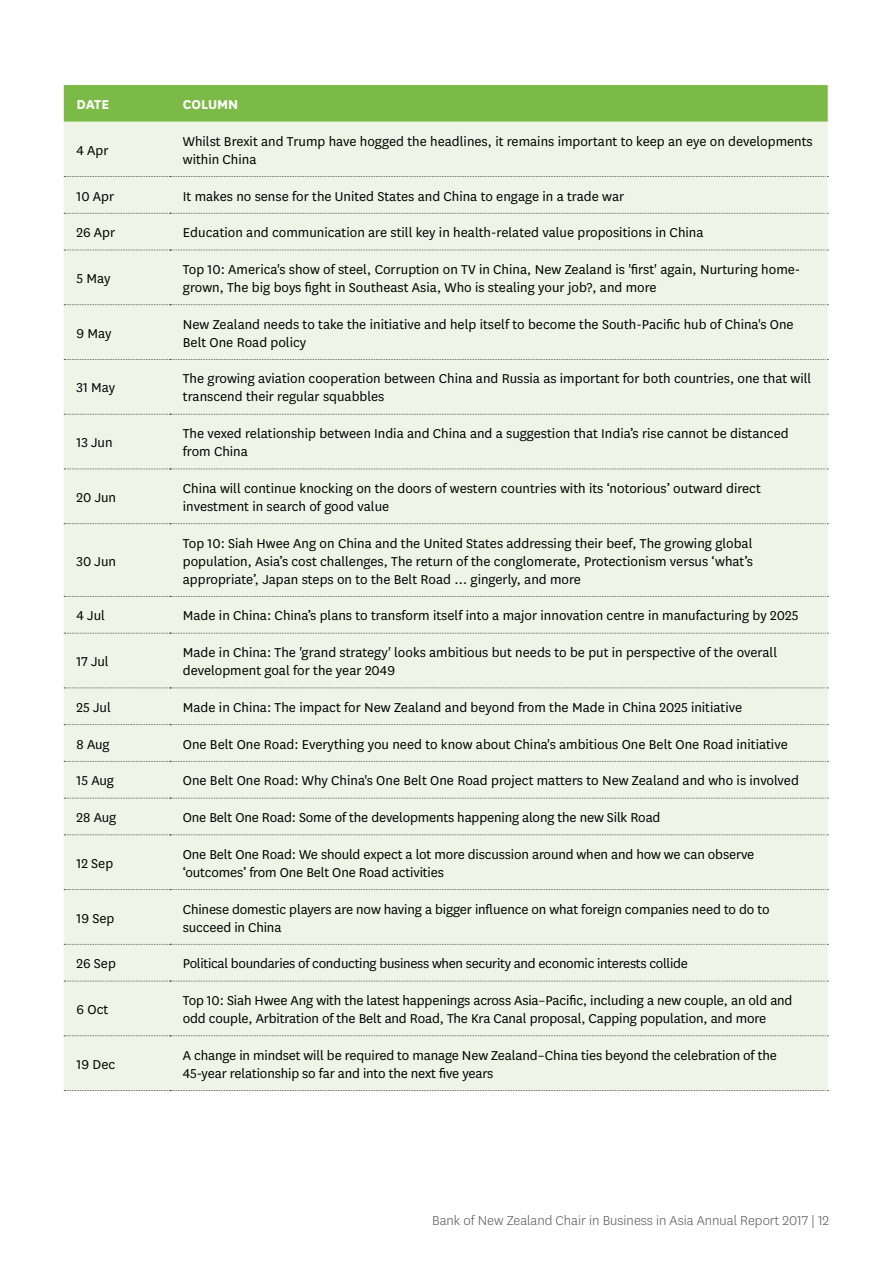
<style>
.page{position:relative;width:893px;height:1263px;background:#fff}
.page>*{position:absolute;margin:0;border:0;box-sizing:border-box;transform-origin:0 0}
.t1{font:15px/18px "National";color:#000}
.t2{font:15px "National";letter-spacing:-.02em;color:#000}
.t3{font:300 15px "National";color:#575756}
.t4{font:700 15px "National";color:#fff}
</style>
<div class="page">
<div style="left:64px;top:85px;width:764px;height:37px;background:#7cba47"></div>
<div style="left:64px;top:122px;width:764px;height:968px;background:#eef5e7"></div>
<svg style="left:64px;top:1090px;width:764px;height:1px"></svg>
<svg style="left:64px;top:834px;width:764px;height:1px"></svg>
<svg style="left:64px;top:889px;width:764px;height:1px"></svg>
<svg style="left:64px;top:944px;width:764px;height:1px"></svg>
<svg style="left:64px;top:981px;width:764px;height:1px"></svg>
<svg style="left:64px;top:1035px;width:764px;height:1px"></svg>
<svg style="left:64px;top:176px;width:764px;height:1px"></svg>
<svg style="left:64px;top:213px;width:764px;height:1px"></svg>
<svg style="left:64px;top:250px;width:764px;height:1px"></svg>
<svg style="left:64px;top:304px;width:764px;height:1px"></svg>
<svg style="left:64px;top:359px;width:764px;height:1px"></svg>
<svg style="left:64px;top:414px;width:764px;height:1px"></svg>
<svg style="left:64px;top:469px;width:764px;height:1px"></svg>
<svg style="left:64px;top:523px;width:764px;height:1px"></svg>
<svg style="left:64px;top:596px;width:764px;height:1px"></svg>
<svg style="left:64px;top:633px;width:764px;height:1px"></svg>
<svg style="left:64px;top:687px;width:764px;height:1px"></svg>
<svg style="left:64px;top:724px;width:764px;height:1px"></svg>
<svg style="left:64px;top:761px;width:764px;height:1px"></svg>
<svg style="left:64px;top:798px;width:764px;height:1px"></svg>
<p class="t4" style="left:77px;top:94px;width:34px">DATE</p>
<p class="t4" style="left:183px;top:94px;width:57px">COLUMN</p>
<p class="t1" style="left:77px;top:141px;width:34px">4 Apr</p>
<p class="t1" style="left:183px;top:132px;width:631px">Whilst Brexit and Trump have hogged the headlines, it remains important to keep an eye on developments within China</p>
<p class="t1" style="left:77px;top:186px;width:39px">10 Apr</p>
<p class="t1" style="left:183px;top:186px;width:443px">It makes no sense for the United States and China to engage in a trade war</p>
<p class="t1" style="left:77px;top:223px;width:40px">26 Apr</p>
<p class="t1" style="left:183px;top:223px;width:522px">Education and communication are still key in health-related value propositions in China</p>
<p class="t1" style="left:77px;top:269px;width:35px">5 May</p>
<p class="t1" style="left:183px;top:260px;width:619px">Top 10: America's show of steel, Corruption on TV in China, New Zealand is 'first' again, Nurturing home&shy;grown, The big boys fight in Southeast Asia, Who is stealing your job?, and more</p>
<p class="t1" style="left:77px;top:323px;width:37px">9 May</p>
<p class="t1" style="left:183px;top:314px;width:612px">New Zealand needs to take the initiative and help itself to become the South-Pacific hub of China's One<br>Belt One Road policy</p>
<p class="t1" style="left:77px;top:378px;width:40px">31 May</p>
<p class="t1" style="left:183px;top:369px;width:630px">The growing aviation cooperation between China and Russia as important for both countries, one that will transcend their regular squabbles</p>
<p class="t1" style="left:77px;top:433px;width:38px">13 Jun</p>
<p class="t1" style="left:183px;top:424px;width:607px">The vexed relationship between India and China and a suggestion that India’s rise cannot be distanced from China</p>
<p class="t1" style="left:77px;top:488px;width:41px">20 Jun</p>
<p class="t1" style="left:183px;top:479px;width:580px">China will continue knocking on the doors of western countries with its ‘notorious’ outward direct investment in search of good value</p>
<p class="t1" style="left:77px;top:551px;width:41px">30 Jun</p>
<p class="t1" style="left:183px;top:533px;width:572px;text-align:justify">Top 10: Siah Hwee Ang on China and the United States addressing their beef, The growing global population, Asia’s cost challenges, The return of the conglomerate, Protectionism versus ‘what’s appropriate’, Japan steps on to the Belt Road … gingerly, and more</p>
<p class="t1" style="left:77px;top:606px;width:30px">4 Jul</p>
<p class="t1" style="left:183px;top:606px;width:617px">Made in China: China’s plans to transform itself into a major innovation centre in manufacturing by 2025</p>
<p class="t1" style="left:77px;top:652px;width:34px">17 Jul</p>
<p class="t1" style="left:183px;top:643px;width:596px">Made in China: The 'grand strategy' looks ambitious but needs to be put in perspective of the overall development goal for the year 2049</p>
<p class="t1" style="left:77px;top:698px;width:36px">25 Jul</p>
<p class="t1" style="left:183px;top:698px;width:561px">Made in China: The impact for New Zealand and beyond from the Made in China 2025 initiative</p>
<p class="t1" style="left:77px;top:734px;width:35px">8 Aug</p>
<p class="t1" style="left:183px;top:734px;width:606px">One Belt One Road: Everything you need to know about China's ambitious One Belt One Road initiative</p>
<p class="t1" style="left:77px;top:771px;width:39px">15 Aug</p>
<p class="t1" style="left:183px;top:771px;width:618px">One Belt One Road: Why China's One Belt One Road project matters to New Zealand and who is involved</p>
<p class="t1" style="left:77px;top:808px;width:41px">28 Aug</p>
<p class="t1" style="left:183px;top:808px;width:479px">One Belt One Road: Some of the developments happening along the new Silk Road</p>
<p class="t1" style="left:77px;top:854px;width:38px">12 Sep</p>
<p class="t1" style="left:183px;top:845px;width:573px">One Belt One Road: We should expect a lot more discussion around when and how we can observe ‘outcomes’ from One Belt One Road activities</p>
<p class="t1" style="left:77px;top:908px;width:39px">19 Sep</p>
<p class="t1" style="left:183px;top:899px;width:588px">Chinese domestic players are now having a bigger influence on what foreign companies need to do to succeed in China</p>
<p class="t1" style="left:77px;top:954px;width:41px">26 Sep</p>
<p class="t2" style="left:183px;top:954px;width:506px">Political boundaries of conducting business when security and economic interests collide</p>
<p class="t1" style="left:77px;top:1000px;width:33px">6 Oct</p>
<p class="t1" style="left:183px;top:991px;width:611px">Top 10: Siah Hwee Ang with the latest happenings across Asia–Pacific, including a new couple, an old and odd couple, Arbitration of the Belt and Road, The Kra Canal proposal, Capping population, and more</p>
<p class="t1" style="left:77px;top:1054px;width:40px">19 Dec</p>
<p class="t1" style="left:183px;top:1045px;width:595px">A change in mindset will be required to manage New Zealand–China ties beyond the celebration of the<br>45-year relationship so far and into the next five years</p>
<p class="t3" style="left:432px;top:1211px;width:398px">Bank of New Zealand Chair in Business in Asia Annual Report 2017 | 12</p>
</div>
